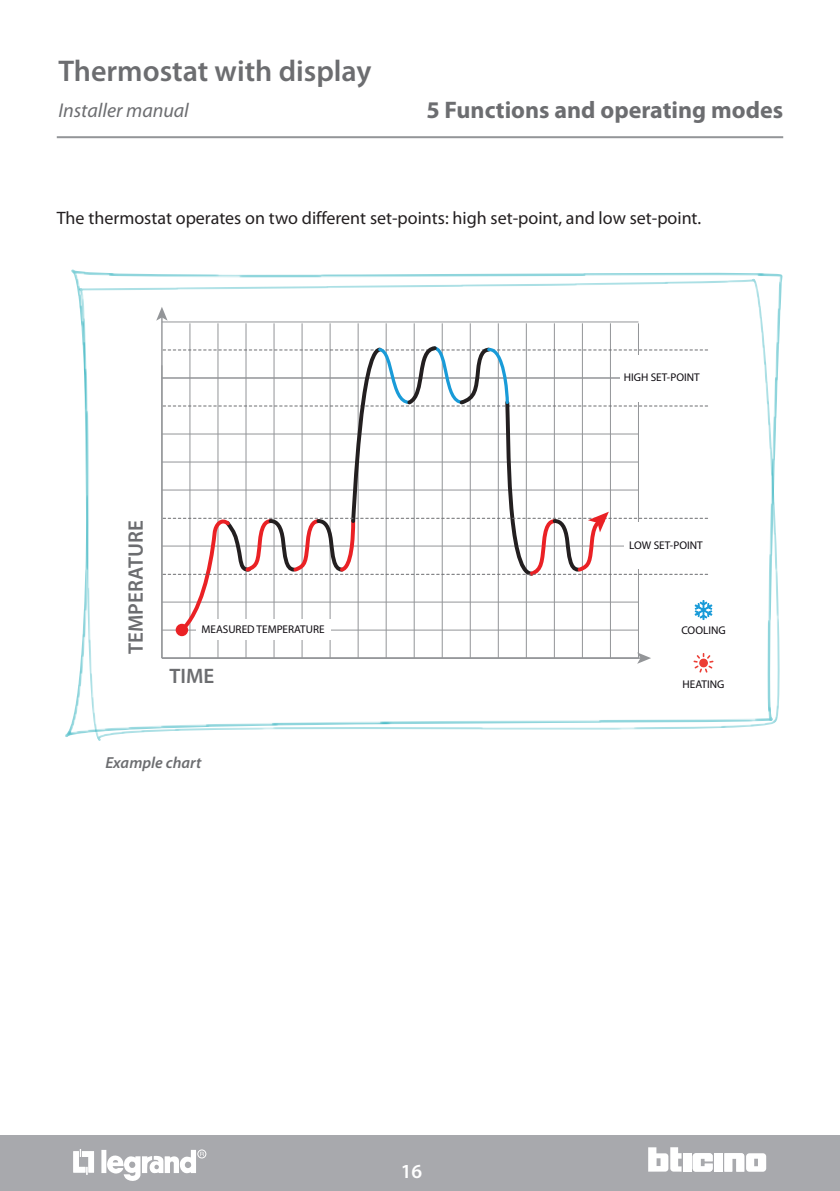
<style>
.page{position:relative;width:840px;height:1191px;background:#fff}
.page>*{position:absolute;margin:0;border:0;box-sizing:border-box;transform-origin:0 0}
.t1{font:600 30px "Myriad Pro";color:#6c6d70}
.t2{font:700 24px "Myriad Pro";color:#6c6d70}
.t3{font:600 21px "Myriad Pro";color:#6c6d70}
.t4{font:italic 20px "Myriad Pro";color:#6c6d70}
.t5{font:600 20px "Myriad Pro";color:#fff}
.t6{font:18px "Myriad Pro";color:#231f20}
.t7{font:italic 600 16px "Myriad Pro";color:#6c6d70}
.t8{font:11.2px "Myriad Pro";color:#0e0b10}
</style>
<div class="page">
<hr style="left:839px;top:1135px;width:1px;height:56px;background:#a8a9ad">
<div style="left:0;top:1135px;width:839px;height:56px;background:#a8a9ad"></div>
<div style="left:682px;top:1153px;width:8px;height:18px;background:#fff"></div>
<div style="left:714px;top:1153px;width:8px;height:18px;background:#fff"></div>
<svg style="left:724px;top:1153px;width:41px;height:18px"></svg>
<svg style="left:648px;top:1147px;width:33px;height:24px"></svg>
<svg style="left:692px;top:1153px;width:20px;height:18px"></svg>
<div style="left:101px;top:1149px;width:5px;height:24px;background:#fff"></div>
<svg style="left:73px;top:1149px;width:21px;height:25px"></svg>
<div style="left:197px;top:1149px;width:9px;height:9px;border:1px solid #fff;border-radius:50%"></div>
<svg style="left:106px;top:1149px;width:98px;height:32px"></svg>
<hr style="left:57px;top:136px;width:725px;height:2px;background:#939598">
<svg style="left:65px;top:269px;width:717px;height:468px"></svg>
<hr style="left:161px;top:317px;width:1px;height:341px;background:#939598">
<svg style="left:156px;top:307px;width:11px;height:14px"></svg>
<svg style="left:636px;top:652px;width:14px;height:12px"></svg>
<hr style="left:189px;top:323px;width:1px;height:335px;background:#939598">
<hr style="left:217px;top:323px;width:1px;height:335px;background:#939598">
<hr style="left:245px;top:323px;width:1px;height:335px;background:#939598">
<hr style="left:273px;top:323px;width:1px;height:335px;background:#939598">
<hr style="left:301px;top:323px;width:1px;height:335px;background:#939598">
<hr style="left:329px;top:323px;width:1px;height:335px;background:#939598">
<hr style="left:357px;top:323px;width:1px;height:335px;background:#939598">
<hr style="left:385px;top:323px;width:1px;height:335px;background:#939598">
<hr style="left:413px;top:323px;width:1px;height:335px;background:#939598">
<hr style="left:441px;top:323px;width:1px;height:335px;background:#939598">
<hr style="left:469px;top:323px;width:1px;height:335px;background:#939598">
<hr style="left:497px;top:323px;width:1px;height:335px;background:#939598">
<hr style="left:525px;top:323px;width:1px;height:335px;background:#939598">
<hr style="left:553px;top:323px;width:1px;height:335px;background:#939598">
<hr style="left:581px;top:323px;width:1px;height:335px;background:#939598">
<hr style="left:609px;top:323px;width:1px;height:335px;background:#939598">
<hr style="left:637px;top:323px;width:1px;height:335px;background:#939598">
<hr style="left:162px;top:657px;width:476px;height:2px;background:#939598">
<hr style="left:162px;top:322px;width:476px;height:1px;background:#939598">
<svg style="left:693px;top:653px;width:20px;height:19px"></svg>
<svg style="left:162px;top:344px;width:550px;height:291px"></svg>
<div style="left:196px;top:620px;width:134px;height:20px;background:#fff"></div>
<h1 class="t1" style="left:58px;top:52px;width:314px">Thermostat with display</h1>
<p class="t4" style="left:58px;top:98px;width:132px">Installer manual</p>
<h2 class="t2" style="left:426px;top:94px;width:358px">5 Functions and operating modes</h2>
<p class="t6" style="left:57px;top:207px;width:645px">The thermostat operates on two different set-points: high set-point, and low set-point.</p>
<p class="t3" style="left:122px;top:653px;width:135px;rotate:-90deg">TEMPERATURE</p>
<p class="t8" style="left:201px;top:622px;width:125px">MEASURED TEMPERATURE</p>
<p class="t3" style="left:169px;top:662px;width:46px">TIME</p>
<p class="t7" style="left:105px;top:752px;width:98px">Example chart</p>
<p class="t5" style="left:400px;top:1158px;width:23px">16</p>
<p class="t8" style="left:623px;top:371px;width:77px">HIGH SET-POINT</p>
<p class="t8" style="left:629px;top:538px;width:75px">LOW SET-POINT</p>
<p class="t8" style="left:681px;top:623px;width:46px">COOLING</p>
<p class="t8" style="left:682px;top:677px;width:43px">HEATING</p>
</div>
